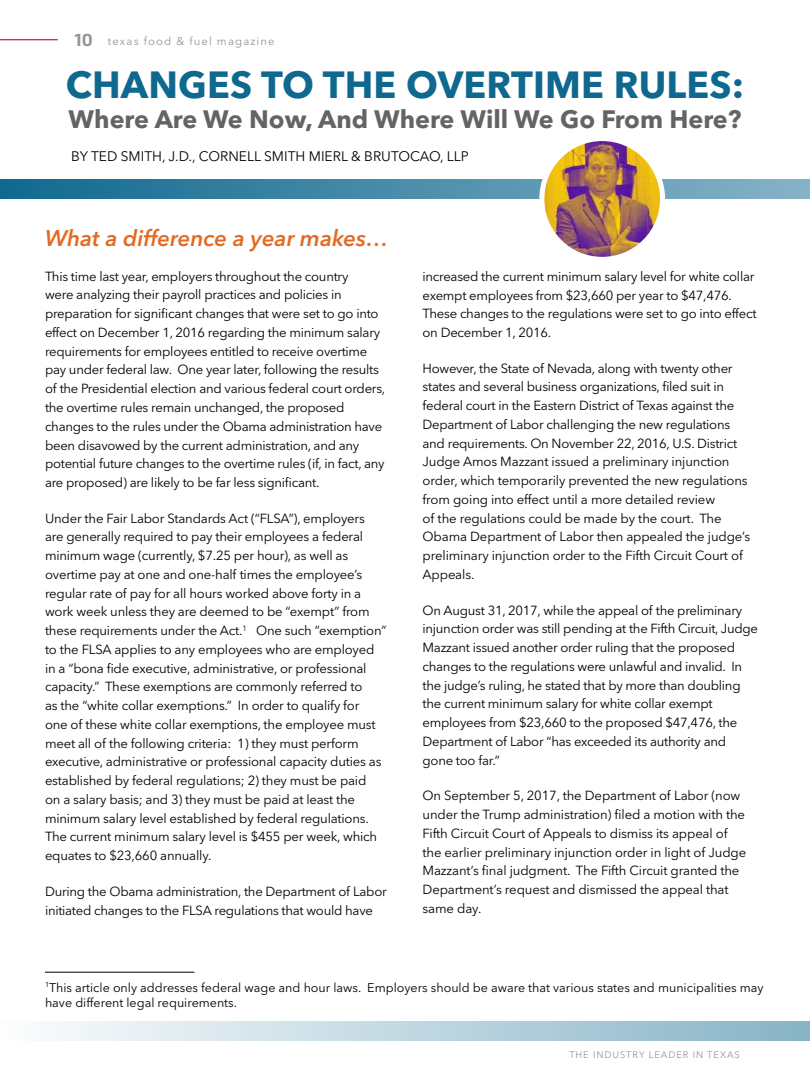
<style>
.page{position:relative;width:810px;height:1080px;background:#fff}
.page>*{position:absolute;margin:0;border:0;box-sizing:border-box;transform-origin:0 0}
.t1{font:700 37.5px "Avenir Next LT Pro";letter-spacing:.005em;color:#0f688f}
.t2{font:700 25px "Avenir Next LT Pro";color:#636466}
.t3{font:italic 600 22.5px "Avenir Next LT Pro";color:#e56922}
.t4{font:13.75px "Avenir Next LT Pro";color:#000}
.t5{font:13.12px/18.8px "Avenir Next LT Pro";letter-spacing:-.02em;color:#000}
.t6{font:12.5px/15px "Avenir Next LT Pro";color:#000}
.t7{font:11.25px "Avenir Next LT Pro";letter-spacing:.1em;color:#939598}
.t8{font:9.38px "Avenir Next LT Pro";letter-spacing:.1em;color:#939598}
.s1{font-family:"Exo 2";font-weight:700;font-size:17.5px}
</style>
<div class="page">
<hr style="left:0;top:39px;width:58px;height:1px;background:#c81f40">
<svg style="left:0;top:179px;width:810px;height:19px;background:#468aa8"></svg>
<img style="left:545px;top:142px;width:118px;height:114px">
<div style="left:539px;top:136px;width:126px;height:126px;border:5px solid #fff;border-radius:50%"></div>
<div style="left:0;top:1021px;width:810px;height:19px;background:linear-gradient(to right,#fdfdfe,#87b3c7)"></div>
<hr style="left:45px;top:972px;width:149px;height:1px;background:#000">
<p class="t7" style="left:74px;top:34px;width:202px"><span class="s1">10</span> texas food &amp; fuel magazine</p>
<h1 class="t1" style="left:66px;top:62px;width:680px">CHANGES TO THE OVERTIME RULES:</h1>
<h2 class="t2" style="left:69px;top:104px;width:674px">Where Are We Now, And Where Will We Go From Here?</h2>
<p class="t4" style="left:71px;top:148px;width:399px">BY TED SMITH, J.D., CORNELL SMITH MIERL &amp; BRUTOCAO, LLP</p>
<h3 class="t3" style="left:45px;top:224px;width:345px">What a difference a year makes…</h3>
<p class="t5" style="left:45px;top:267px;width:342px">This time last year, employers throughout the country<br>were analyzing their payroll practices and policies in preparation for significant changes that were set to go into effect on December 1, 2016 regarding the minimum salary requirements for employees entitled to receive overtime pay under federal law. One year later, following the results of the Presidential election and various federal court orders, the overtime rules remain unchanged, the proposed changes to the rules under the Obama administration have been disavowed by the current administration, and any potential future changes to the overtime rules (if, in fact, any are proposed) are likely to be far less significant.</p>
<p class="t5" style="left:45px;top:509px;width:343px">Under the Fair Labor Standards Act (“FLSA”), employers are generally required to pay their employees a federal minimum wage (currently, $7.25 per hour), as well as overtime pay at one and one-half times the employee’s regular rate of pay for all hours worked above forty in a work week unless they are deemed to be “exempt” from these requirements under the Act.<sup>1</sup> One such “exemption” to the FLSA applies to any employees who are employed in a “bona fide executive, administrative, or professional capacity.” These exemptions are commonly referred to<br>as the “white collar exemptions.” In order to qualify for<br>one of these white collar exemptions, the employee must meet all of the following criteria: 1) they must perform executive, administrative or professional capacity duties as established by federal regulations; 2) they must be paid<br>on a salary basis; and 3) they must be paid at least the minimum salary level established by federal regulations.<br>The current minimum salary level is $455 per week, which equates to $23,660 annually.</p>
<p class="t5" style="left:45px;top:882px;width:343px">During the Obama administration, the Department of Labor initiated changes to the FLSA regulations that would have</p>
<p class="t5" style="left:423px;top:267px;width:335px">increased the current minimum salary level for white collar exempt employees from $23,660 per year to $47,476.<br>These changes to the regulations were set to go into effect on December 1, 2016.</p>
<p class="t5" style="left:423px;top:359px;width:329px">However, the State of Nevada, along with twenty other states and several business organizations, filed suit in federal court in the Eastern District of Texas against the Department of Labor challenging the new regulations and requirements. On November 22, 2016, U.S. District Judge Amos Mazzant issued a preliminary injunction order, which temporarily prevented the new regulations from going into effect until a more detailed review<br>of the regulations could be made by the court. The Obama Department of Labor then appealed the judge’s preliminary injunction order to the Fifth Circuit Court of Appeals.</p>
<p class="t5" style="left:423px;top:601px;width:337px">On August 31, 2017, while the appeal of the preliminary injunction order was still pending at the Fifth Circuit, Judge Mazzant issued another order ruling that the proposed changes to the regulations were unlawful and invalid. In the judge’s ruling, he stated that by more than doubling the current minimum salary for white collar exempt employees from $23,660 to the proposed $47,476, the Department of Labor “has exceeded its authority and gone too far.”</p>
<p class="t5" style="left:423px;top:786px;width:325px">On September 5, 2017, the Department of Labor (now under the Trump administration) filed a motion with the Fifth Circuit Court of Appeals to dismiss its appeal of the earlier preliminary injunction order in light of Judge Mazzant’s final judgment. The Fifth Circuit granted the Department’s request and dismissed the appeal that same day.</p>
<p class="t6" style="left:45px;top:980px;width:720px"><sup>1</sup>This article only addresses federal wage and hour laws. Employers should be aware that various states and municipalities may have different legal requirements.</p>
<p class="t8" style="left:569px;top:1050px;width:172px">THE INDUSTRY LEADER IN TEXAS</p>
</div>
